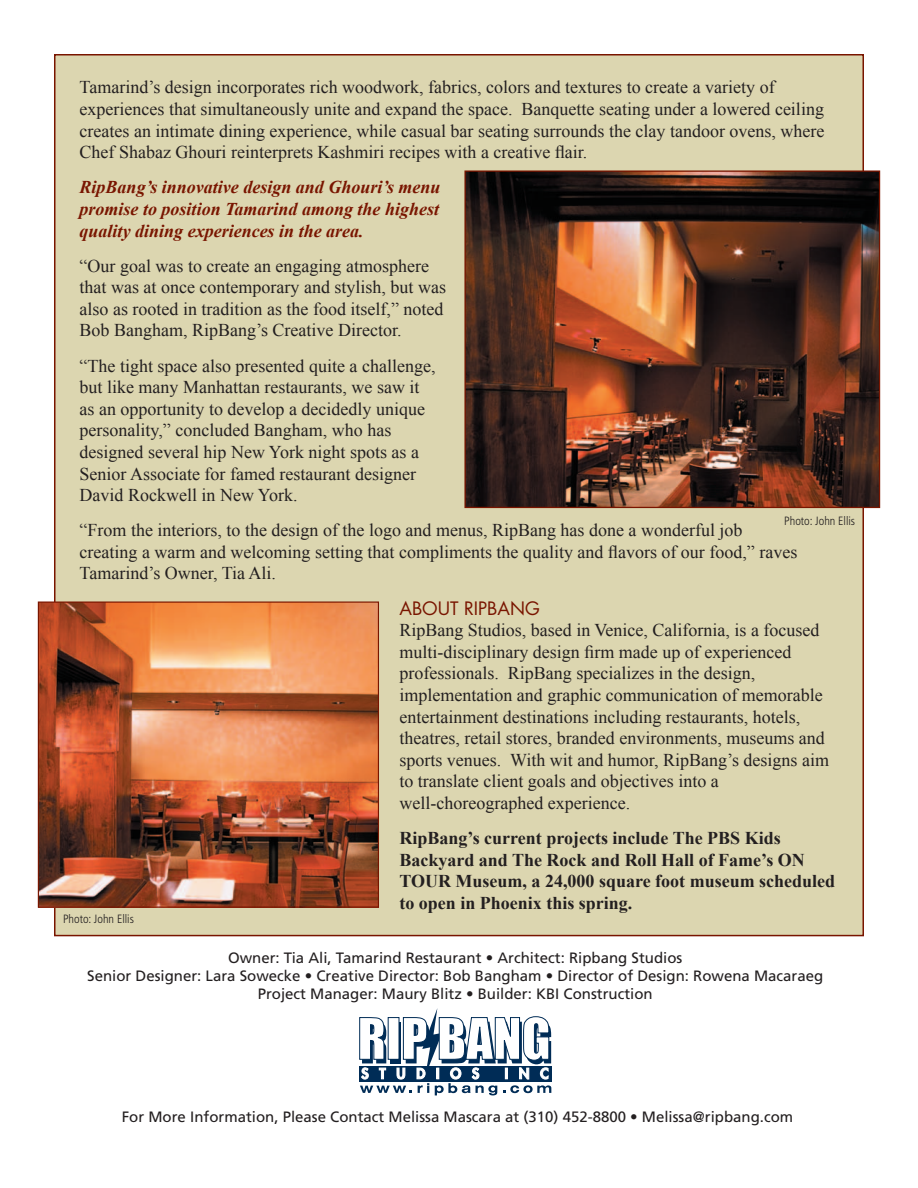
<style>
.page{position:relative;width:918px;height:1188px;background:#fff}
.page>*{position:absolute;margin:0;border:0;box-sizing:border-box;transform-origin:0 0}
.t1{font:18px/21.6px "Times New Roman";color:#231f20}
.t2{font:700 18px/21.6px "Times New Roman";color:#231f20}
.t3{font:italic 700 18px/21.6px "Times New Roman";color:#791500;text-align:justify}
.t4{font:18px "Futura";color:#791500}
.t5{font:15px/18px "Frutiger";color:#231f20;text-align:center}
.t6{font:300 condensed 12px "Frutiger";color:#231f20}
</style>
<div class="page">
<div style="left:55px;top:55px;width:808px;height:881px;background:#dcd6b0"></div>
<img style="left:466px;top:172px;width:412px;height:334px">
<div style="left:464px;top:170px;width:416px;height:338px;border:1px solid #791500"></div>
<img style="left:40px;top:604px;width:337px;height:302px">
<div style="left:38px;top:602px;width:341px;height:306px;border:1px solid #791500"></div>
<svg style="left:359px;top:1008px;width:192px;height:87px"></svg>
<p class="t1" style="left:80px;top:76px;width:746px">Tamarind’s design incorporates rich woodwork, fabrics, colors and textures to create a variety of experiences that simultaneously unite and expand the space. Banquette seating under a lowered ceiling creates an intimate dining experience, while casual bar seating surrounds the clay tandoor ovens, where Chef Shabaz Ghouri reinterprets Kashmiri recipes with a creative flair.</p>
<p class="t3" style="left:80px;top:176px;width:362px">RipBang’s innovative design and Ghouri’s menu promise to position Tamarind among the highest quality dining experiences in the area.</p>
<p class="t1" style="left:80px;top:255px;width:368px">“Our goal was to create an engaging atmosphere that was at once contemporary and stylish, but was also as rooted in tradition as the food itself,” noted Bob Bangham, RipBang’s Creative Director.</p>
<p class="t1" style="left:80px;top:355px;width:357px">“The tight space also presented quite a challenge, but like many Manhattan restaurants, we saw it as an opportunity to develop a decidedly unique personality,” concluded Bangham, who has designed several hip New York night spots as a Senior Associate for famed restaurant designer David Rockwell in New York.</p>
<p class="t1" style="left:80px;top:519px;width:719px">“From the interiors, to the design of the logo and menus, RipBang has done a wonderful job creating a warm and welcoming setting that compliments the quality and flavors of our food,” raves<br>Tamarind’s Owner, Tia Ali.</p>
<p class="t4" style="left:399px;top:596px;width:142px">ABOUT RIPBANG</p>
<p class="t1" style="left:399px;top:619px;width:431px">RipBang Studios, based in Venice, California, is a focused multi-disciplinary design firm made up of experienced professionals. RipBang specializes in the design, implementation and graphic communication of memorable entertainment destinations including restaurants, hotels, theatres, retail stores, branded environments, museums and sports venues. With wit and humor, RipBang’s designs aim to translate client goals and objectives into a well-choreographed experience.</p>
<p class="t2" style="left:399px;top:827px;width:437px">RipBang’s current projects include The PBS Kids Backyard and The Rock and Roll Hall of Fame’s ON TOUR Museum, a 24,000 square foot museum scheduled to open in Phoenix this spring.</p>
<p class="t6" style="left:784px;top:514px;width:72px">Photo: John Ellis</p>
<p class="t6" style="left:63px;top:912px;width:72px">Photo: John Ellis</p>
<p class="t5" style="left:87px;top:949px;width:737px">Owner: Tia Ali, Tamarind Restaurant • Architect: Ripbang Studios<br>Senior Designer: Lara Sowecke • Creative Director: Bob Bangham • Director of Design: Rowena Macaraeg<br>Project Manager: Maury Blitz • Builder: KBI Construction</p>
<p class="t5" style="left:122px;top:1108px;width:673px">For More Information, Please Contact Melissa Mascara at (310) 452-8800 • Melissa@ripbang.com</p>
</div>
